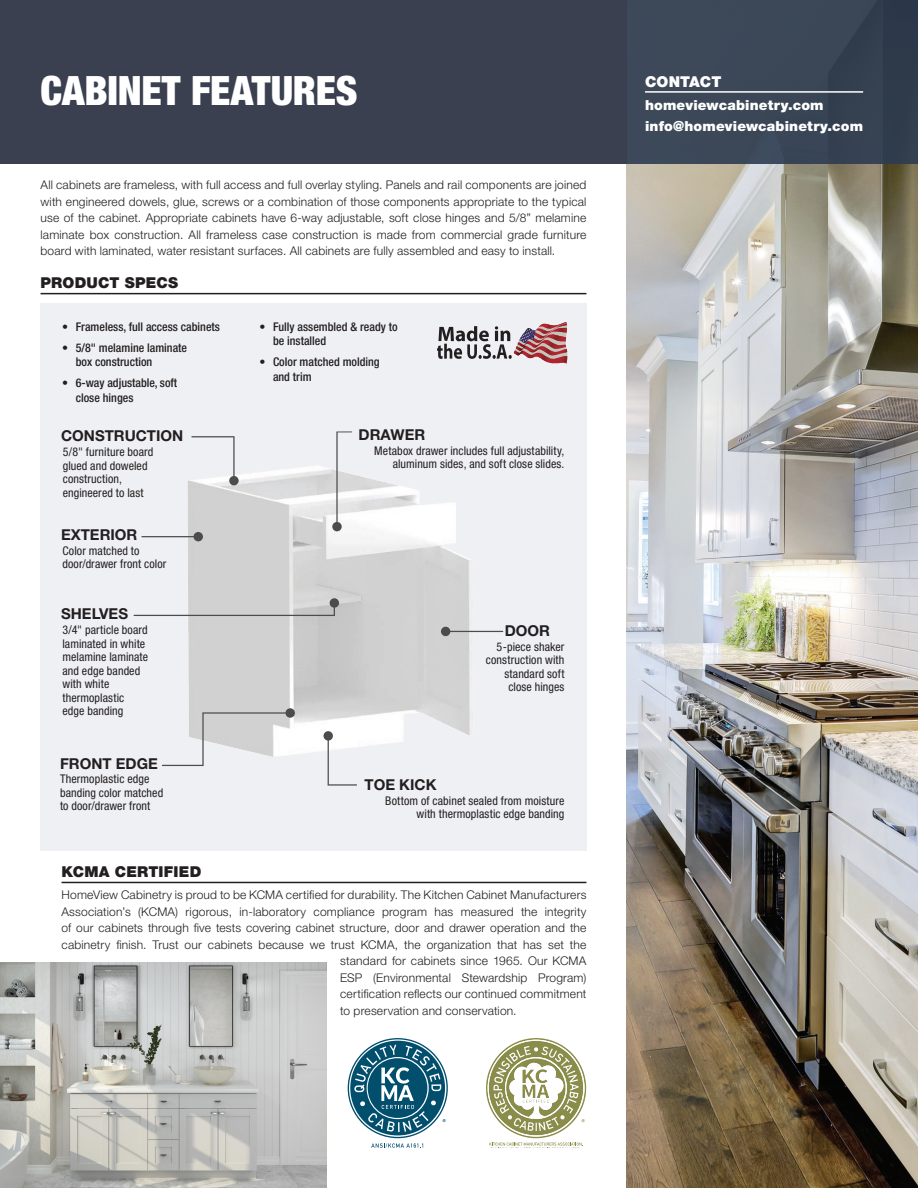
<style>
.page{position:relative;width:918px;height:1188px;background:#fff}
.page>*{position:absolute;margin:0;border:0;box-sizing:border-box;transform-origin:0 0}
.Body{font:900 condensed 40.5px "Helvetica Neue LT Std";letter-spacing:-.005em;color:#fff}
.Diagram_Heading{font:700 15px "Helvetica Neue LT Std";color:#231f20}
.Body-2{font:900 15px "Helvetica Neue LT Std";letter-spacing:.015em;color:#231f20}
.Body-3{font:900 15px "Helvetica Neue LT Std";letter-spacing:.005em;color:#fff}
.Body_White{font:900 13.8px "Helvetica Neue LT Std";letter-spacing:.01em;color:#fff}
.Body_White-2{font:300 12px/16.5px "Helvetica Neue LT Std";letter-spacing:.015em;color:#231f20;text-align:justify}
.Diagram_Body{font:condensed 12px/13.5px "Helvetica Neue LT Std";letter-spacing:.01em;color:#231f20;text-align:right}
.t1{font:500 condensed 12px/14.4px "Helvetica Neue LT Std";color:#231f20}
</style>
<div class="page">
<img style="left:0;top:962px;width:327px;height:226px">
<img style="left:627px;top:164px;width:291px;height:1024px">
<div style="left:624px;top:0;width:294px;height:164px;background:linear-gradient(to right,#404c5d,#313e4e)"></div>
<div style="left:0;top:0;width:627px;height:164px;background:#3a4050"></div>
<div style="left:40px;top:303px;width:547px;height:548px;background:#eff0f3"></div>
<hr style="left:41px;top:293px;width:545px;height:1px;background:#231f20">
<svg style="left:437px;top:322px;width:131px;height:42px"></svg>
<img style="left:177px;top:466px;width:306px;height:303px">
<svg style="left:191px;top:436px;width:44px;height:45px"></svg>
<div style="left:229px;top:476px;width:10px;height:9px;background:#4b4c4d;border-radius:50%"></div>
<hr style="left:141px;top:536px;width:58px;height:1px;background:#4b4c4d">
<div style="left:194px;top:532px;width:9px;height:9px;background:#4b4c4d;border-radius:50%"></div>
<svg style="left:134px;top:601px;width:201px;height:15px"></svg>
<div style="left:330px;top:598px;width:9px;height:10px;background:#4b4c4d;border-radius:50%"></div>
<svg style="left:162px;top:712px;width:129px;height:54px"></svg>
<div style="left:285px;top:708px;width:10px;height:10px;background:#4b4c4d;border-radius:50%"></div>
<svg style="left:328px;top:735px;width:29px;height:51px"></svg>
<div style="left:324px;top:731px;width:9px;height:10px;background:#4b4c4d;border-radius:50%"></div>
<hr style="left:445px;top:631px;width:58px;height:1px;background:#4b4c4d">
<div style="left:441px;top:627px;width:9px;height:9px;background:#4b4c4d;border-radius:50%"></div>
<svg style="left:336px;top:431px;width:16px;height:97px"></svg>
<div style="left:332px;top:522px;width:10px;height:9px;background:#4b4c4d;border-radius:50%"></div>
<hr style="left:645px;top:91px;width:218px;height:2px;background:#fff">
<hr style="left:62px;top:882px;width:524px;height:1px;background:#231f20">
<svg style="left:348px;top:1038px;width:100px;height:110px"></svg>
<svg style="left:486px;top:1038px;width:100px;height:110px"></svg>
<p class="Body" style="left:41px;top:66px;width:319px">CABINET FEATURES</p>
<p class="Body_White-2" style="left:41px;top:177px;width:547px">All cabinets are frameless, with full access and full overlay styling. Panels and rail components are joined with engineered dowels, glue, screws or a combination of those components appropriate to the typical use of the cabinet. Appropriate cabinets have 6-way adjustable, soft close hinges and 5/8” melamine laminate box construction. All frameless case construction is made from commercial grade furniture board with laminated, water resistant surfaces. All cabinets are fully assembled and easy to install.</p>
<p class="Body-2" style="left:41px;top:274px;width:139px">PRODUCT SPECS</p>
<p class="t1" style="left:62px;top:319px;width:159px">• Frameless, full access cabinets</p>
<p class="t1" style="left:76px;top:340px;width:113px;text-indent:-14px">• 5/8" melamine laminate box construction</p>
<p class="t1" style="left:76px;top:376px;width:103px;text-indent:-14px">• 6-way adjustable, soft close hinges</p>
<p class="Diagram_Heading" style="left:61px;top:427px;width:124px">CONSTRUCTION</p>
<p class="Diagram_Body" style="left:63px;top:445px;width:92px">5/8" furniture board</p>
<p class="Diagram_Body" style="left:63px;top:459px;width:86px">glued and doweled</p>
<p class="Diagram_Body" style="left:63px;top:472px;width:61px">construction,</p>
<p class="Diagram_Body" style="left:63px;top:486px;width:82px">engineered to last</p>
<p class="Diagram_Heading" style="left:61px;top:525px;width:78px">EXTERIOR</p>
<p class="Diagram_Body" style="left:62px;top:543px;width:79px">Color matched to</p>
<p class="Diagram_Body" style="left:62px;top:557px;width:106px">door/drawer front color</p>
<p class="Diagram_Heading" style="left:61px;top:605px;width:68px">SHELVES</p>
<p class="Diagram_Body" style="left:62px;top:623px;width:87px">3/4" particle board</p>
<p class="Diagram_Body" style="left:62px;top:636px;width:84px">laminated in white</p>
<p class="Diagram_Body" style="left:62px;top:650px;width:87px">melamine laminate</p>
<p class="Diagram_Body" style="left:62px;top:663px;width:79px">and edge banded</p>
<p class="Diagram_Body" style="left:62px;top:677px;width:48px">with white</p>
<p class="Diagram_Body" style="left:62px;top:690px;width:63px">thermoplastic</p>
<p class="Diagram_Body" style="left:62px;top:704px;width:62px">edge banding</p>
<p class="Diagram_Heading" style="left:60px;top:754px;width:99px">FRONT EDGE</p>
<p class="Diagram_Body" style="left:60px;top:772px;width:91px">Thermoplastic edge</p>
<p class="Diagram_Body" style="left:60px;top:786px;width:105px">banding color matched</p>
<p class="Diagram_Body" style="left:60px;top:799px;width:92px">to door/drawer front</p>
<p class="Body-2" style="left:62px;top:863px;width:141px">KCMA CERTIFIED</p>
<p class="t1" style="left:273px;top:319px;width:126px;text-indent:-14px">• Fully assembled &amp; ready to be installed</p>
<p class="t1" style="left:273px;top:355px;width:108px;text-indent:-14px">• Color matched molding and trim</p>
<p class="Diagram_Heading" style="left:359px;top:426px;width:68px">DRAWER</p>
<p class="Diagram_Body" style="left:374px;top:444px;width:192px">Metabox drawer includes full adjustability, aluminum sides, and soft close slides.</p>
<p class="Diagram_Heading" style="left:505px;top:621px;width:47px">DOOR</p>
<p class="Diagram_Body" style="left:497px;top:640px;width:69px">5-piece shaker</p>
<p class="Diagram_Body" style="left:486px;top:653px;width:80px">construction with</p>
<p class="Diagram_Body" style="left:504px;top:667px;width:62px">standard soft</p>
<p class="Diagram_Body" style="left:508px;top:680px;width:58px">close hinges</p>
<p class="Diagram_Heading" style="left:365px;top:775px;width:73px">TOE KICK</p>
<p class="Diagram_Body" style="left:385px;top:794px;width:181px">Bottom of cabinet sealed from moisture</p>
<p class="Diagram_Body" style="left:416px;top:807px;width:150px">with thermoplastic edge banding</p>
<p class="Body_White-2" style="left:62px;top:887px;width:526px">HomeView Cabinetry is proud to be KCMA certified for durability. The Kitchen Cabinet Manufacturers</p>
<p class="Body_White-2" style="left:62px;top:903px;width:526px">Association’s (KCMA) rigorous, in-laboratory compliance program has measured the integrity</p>
<p class="Body_White-2" style="left:62px;top:920px;width:526px">of our cabinets through five tests covering cabinet structure, door and drawer operation and the</p>
<p class="Body_White-2" style="left:62px;top:936px;width:526px">cabinetry finish. Trust our cabinets because we trust KCMA, the organization that has set the</p>
<p class="Body_White-2" style="left:340px;top:953px;width:248px">standard for cabinets since 1965. Our KCMA</p>
<p class="Body_White-2" style="left:340px;top:969px;width:248px">ESP (Environmental Stewardship Program)</p>
<p class="Body_White-2" style="left:340px;top:986px;width:248px">certification reflects our continued commitment</p>
<p class="Body_White-2" style="left:340px;top:1002px;width:178px">to preservation and conservation.</p>
<p class="Body-3" style="left:645px;top:72px;width:78px">CONTACT</p>
<p class="Body_White" style="left:645px;top:97px;width:180px">homeviewcabinetry.com</p>
<p class="Body_White" style="left:645px;top:118px;width:220px">info@homeviewcabinetry.com</p>
</div>
